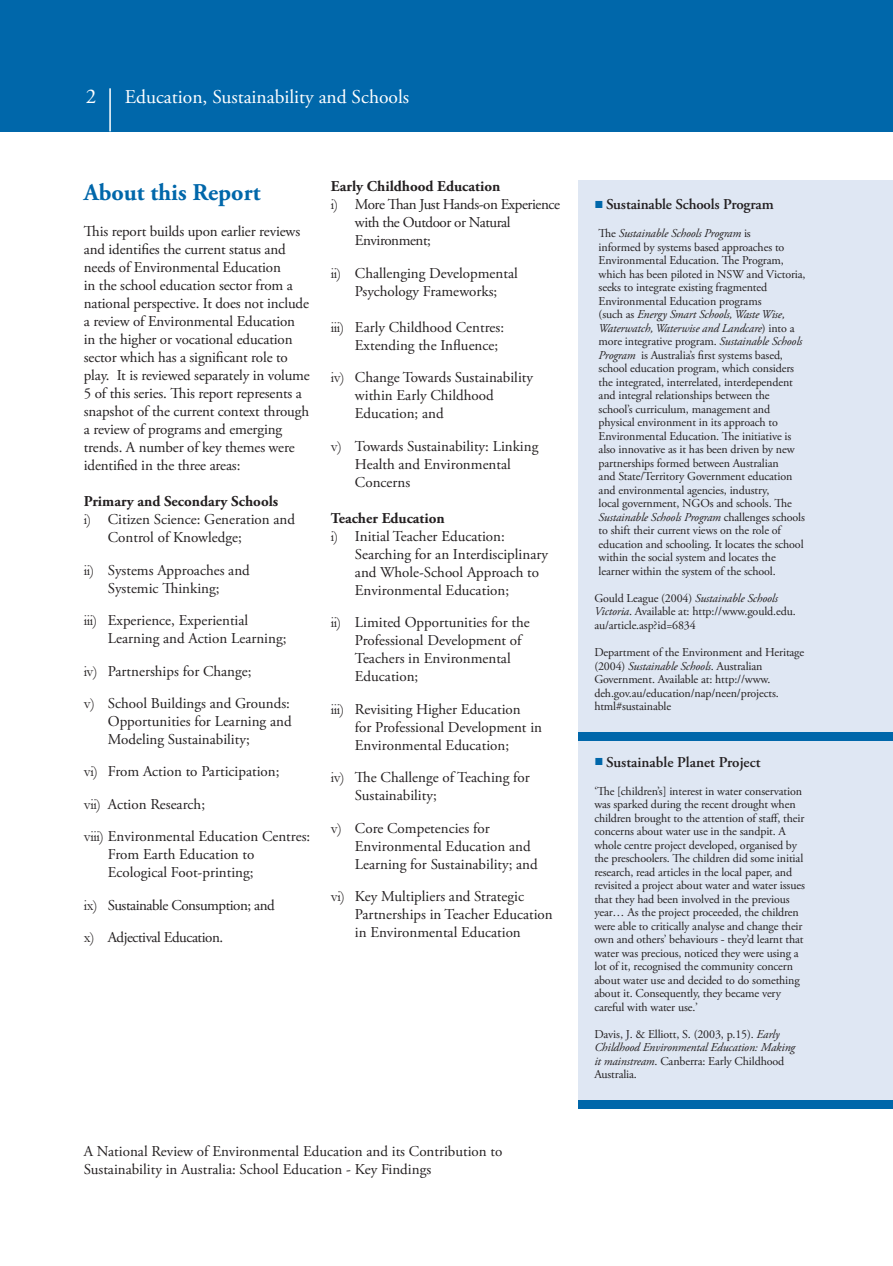
<style>
.page{position:relative;width:893px;height:1266px;background:#fff}
.page>*{position:absolute;margin:0;border:0;box-sizing:border-box;transform-origin:0 0}
.t1{font:700 24px "Adobe Garamond Pro";color:#0067aa}
.t2{font:19.5px "Adobe Garamond Pro";color:#fff}
.t3{font:15px/18px "Adobe Garamond Pro";color:#231f20}
.t4{font:15px/32.4px "Adobe Garamond Pro";letter-spacing:-.03em;color:#231f20}
.t5{font:700 15px "Adobe Garamond Pro";color:#231f20}
.t6{font:600 15px "Adobe Garamond Pro";letter-spacing:-.01em;color:#231f20}
.t7{font:12px/13.5px "Adobe Garamond Pro";letter-spacing:-.01em;color:#231f20}
.s1{font-family:"Garamond"}
.s2{font-family:"Garamond";font-weight:400;color:#0067aa}
.s3{font-style:italic}
</style>
<div class="page">
<div style="left:578px;top:180px;width:315px;height:922px;background:#dfe7f3"></div>
<div style="left:578px;top:732px;width:315px;height:8px;background:#0067aa"></div>
<div style="left:578px;top:1100px;width:315px;height:8px;background:#0067aa"></div>
<div style="left:0;top:0;width:893px;height:131px;background:#0067aa"></div>
<hr style="left:109px;top:88px;width:2px;height:43px;background:#fff">
<h2 class="t2" style="left:125px;top:85px;width:286px">Education, Sustainability and Schools</h2>
<h1 class="t1" style="left:84px;top:178px;width:178px">About this Report</h1>
<p class="t3" style="left:84px;top:223px;width:227px">This report builds upon earlier reviews and identifies the current status and needs of Environmental Education<br>in the school education sector from a national perspective. It does not include a review of Environmental Education in the higher or vocational education sector which has a significant role to play. It is reviewed separately in volume 5 of this series. This report represents a snapshot of the current context through a review of programs and emerging trends. A number of key themes were identified in the three areas:</p>
<p class="t5" style="left:84px;top:492px;width:196px">Primary and Secondary Schools</p>
<p class="t3" style="left:84px;top:511px;width:213px"><span class="s1">i)</span> Citizen Science: Generation and</p>
<p class="t3" style="left:108px;top:529px;width:135px">Control of Knowledge;</p>
<p class="t3" style="left:84px;top:561px;width:167px;text-align:center"><span class="s1">ii)</span> Systems Approaches and<br>Systemic Thinking;</p>
<p class="t3" style="left:108px;top:611px;width:180px;text-indent:-24px"><span class="s1">iii)</span> Experience, Experiential<br>Learning and Action Learning;</p>
<p class="t3" style="left:84px;top:655px;width:208px;line-height:32.4px"><span class="s1">iv)</span> Partnerships for Change;<br><span class="s1">v)</span> School Buildings and Grounds:</p>
<p class="t3" style="left:108px;top:712px;width:185px">Opportunities for Learning and<br>Modeling Sustainability;</p>
<p class="t3" style="left:84px;top:755px;width:228px;line-height:32.4px"><span class="s1">vi)</span> From Action to Participation;<br><span class="s1">vii)</span> Action Research;<br><span class="s1">viii)</span> Environmental Education Centres:</p>
<p class="t3" style="left:108px;top:845px;width:148px">From Earth Education to<br>Ecological Foot-printing;</p>
<p class="t4" style="left:84px;top:889px;width:192px"><span class="s1">ix)</span> Sustainable Consumption; and <span class="s1">x)</span> Adjectival Education.</p>
<p class="t5" style="left:331px;top:178px;width:171px">Early Childhood Education</p>
<p class="t4" style="left:331px;top:189px;width:230px"><span class="s1">i)</span> More Than Just Hands-on Experience</p>
<p class="t4" style="left:355px;top:207px;width:157px">with the Outdoor or Natural</p>
<p class="t4" style="left:355px;top:225px;width:77px">Environment;</p>
<p class="t3" style="left:331px;top:264px;width:188px;text-align:center"><span class="s1">ii)</span> Challenging Developmental<br>Psychology Frameworks;</p>
<p class="t3" style="left:355px;top:318px;width:151px;text-indent:-24px"><span class="s1">iii)</span> Early Childhood Centres:<br>Extending the Influence;</p>
<p class="t3" style="left:355px;top:369px;width:180px;text-indent:-24px"><span class="s1">iv)</span> Change Towards Sustainability within Early Childhood<br>Education; and</p>
<p class="t3" style="left:355px;top:437px;width:185px;text-indent:-24px"><span class="s1">v)</span> Towards Sustainability: Linking<br>Health and Environmental<br>Concerns</p>
<p class="t5" style="left:331px;top:509px;width:115px">Teacher Education</p>
<p class="t3" style="left:331px;top:527px;width:175px"><span class="s1">i)</span> Initial Teacher Education:</p>
<p class="t3" style="left:355px;top:545px;width:195px">Searching for an Interdisciplinary</p>
<p class="t3" style="left:355px;top:563px;width:186px">and Whole-School Approach to</p>
<p class="t3" style="left:355px;top:581px;width:156px">Environmental Education;</p>
<p class="t3" style="left:355px;top:613px;width:176px;text-indent:-24px"><span class="s1">ii)</span> Limited Opportunities for the<br>Professional Development of<br>Teachers in Environmental<br>Education;</p>
<p class="t3" style="left:355px;top:700px;width:189px;text-indent:-24px"><span class="s1">iii)</span> Revisiting Higher Education<br>for Professional Development in<br>Environmental Education;</p>
<p class="t3" style="left:355px;top:768px;width:176px;text-indent:-24px"><span class="s1">iv)</span> The Challenge of Teaching for<br>Sustainability;</p>
<p class="t3" style="left:355px;top:819px;width:184px;text-indent:-24px"><span class="s1">v)</span> Core Competencies for<br>Environmental Education and<br>Learning for Sustainability; and</p>
<p class="t3" style="left:355px;top:887px;width:199px;text-indent:-24px"><span class="s1">vi)</span> Key Multipliers and Strategic<br>Partnerships in Teacher Education in Environmental Education</p>
<p class="t3" style="left:84px;top:1142px;width:420px">A National Review of Environmental Education and its Contribution to<br>Sustainability in Australia: School Education - Key Findings</p>
<p class="t6" style="left:594px;top:196px;width:181px"><span class="s2">■</span> Sustainable Schools Program</p>
<p class="t7" style="left:598px;top:227px;width:208px">The <span class="s3">Sustainable Schools Program</span> is<br>informed by systems based approaches to Environmental Education. The Program, which has been piloted in NSW and Victoria, seeks to integrate existing fragmented Environmental Education programs<br>(such as <span class="s3">Energy Smart Schools, Waste Wise, Waterwatch, Waterwise and Landcare</span>) into a more integrative program. <span class="s3">Sustainable Schools Program</span> is Australia’s first systems based, school education program, which considers the integrated, interrelated, interdependent and integral relationships between the school’s curriculum, management and physical environment in its approach to Environmental Education. The initiative is also innovative as it has been driven by new partnerships formed between Australian<br>and State/Territory Government education and environmental agencies, industry,<br>local government, NGOs and schools. The <span class="s3">Sustainable Schools Program</span> challenges schools to shift their current views on the role of education and schooling. It locates the school within the social system and locates the learner within the system of the school.</p>
<p class="t7" style="left:594px;top:591px;width:203px">Gould League (2004) <span class="s3">Sustainable Schools<br>Victoria</span>. Available at: http://www.gould.edu. au/article.asp?id=6834</p>
<p class="t7" style="left:594px;top:645px;width:211px">Department of the Environment and Heritage (2004) <span class="s3">Sustainable Schools</span>. Australian Government. Available at: http://www. deh.gov.au/education/nap/neen/projects. html#sustainable</p>
<p class="t6" style="left:594px;top:753px;width:168px"><span class="s2">■</span> Sustainable Planet Project</p>
<p class="t7" style="left:594px;top:784px;width:212px">‘The [children’s] interest in water conservation was sparked during the recent drought when children brought to the attention of staff, their concerns about water use in the sandpit. A whole centre project developed, organised by the preschoolers. The children did some initial research, read articles in the local paper, and revisited a project about water and water issues that they had been involved in the previous year… As the project proceeded, the children were able to critically analyse and change their own and others’ behaviours - they’d learnt that water was precious, noticed they were using a lot of it, recognised the community concern about water use and decided to do something about it. Consequently, they became very careful with water use.’</p>
<p class="t7" style="left:594px;top:1027px;width:202px">Davis, J. &amp; Elliott, S. (2003, p.1 5). <span class="s3">Early Childhood Environmental Education: Making it mainstream</span>. Canberra: Early Childhood Australia.</p>
</div>
